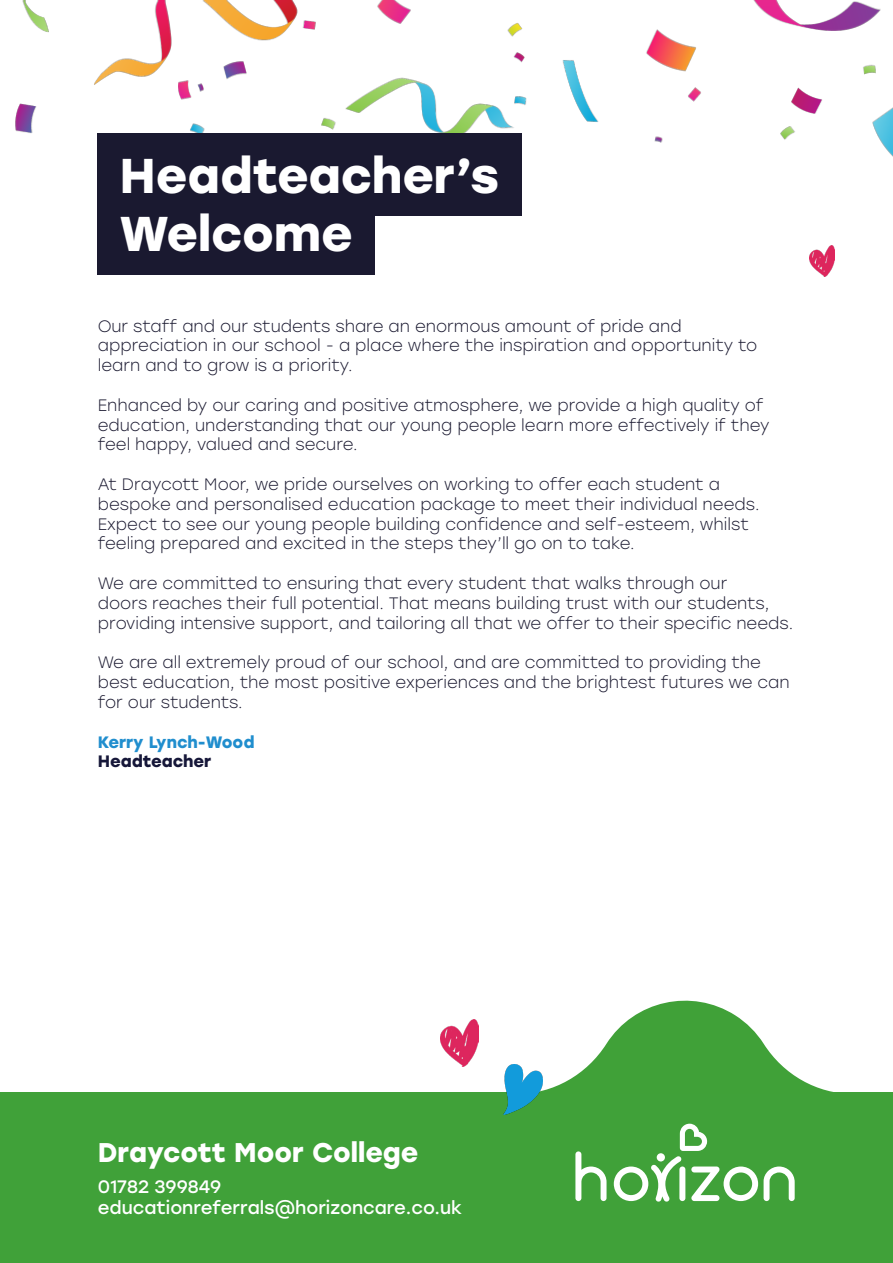
<style>
.page{position:relative;width:893px;height:1263px;background:#fff}
.page>*{position:absolute;margin:0;border:0;box-sizing:border-box;transform-origin:0 0}
.t1{font:700 48.75px "Stolzl";color:#fff}
.t2{font:700 27px "Stolzl";color:#fff}
.t3{font:18px/21.6px "Stolzl";color:#fff}
.t4{font:300 16.5px/19.8px "Stolzl";color:#1a1930}
.t5{font:700 16.5px "Stolzl";color:#208ece}
.t6{font:700 16.5px "Stolzl";color:#161739}
</style>
<div class="page">
<div style="left:0;top:1093px;width:893px;height:170px;background:#40a139"></div>
<svg style="left:542px;top:1000px;width:311px;height:93px"></svg>
<svg style="left:575px;top:1151px;width:31px;height:50px"></svg>
<svg style="left:764px;top:1166px;width:31px;height:35px"></svg>
<svg style="left:614px;top:1124px;width:144px;height:77px"></svg>
<img style="left:440px;top:1020px;width:39px;height:46px">
<img style="left:504px;top:1064px;width:38px;height:50px">
<img style="left:15px;top:0;width:878px;height:167px">
<div style="left:97px;top:133px;width:424px;height:83px;background:#1a1930"></div>
<div style="left:97px;top:192px;width:278px;height:82px;background:#1a1930"></div>
<img style="left:809px;top:246px;width:26px;height:30px">
<p class="t1" style="left:119px;top:140px;width:381px">Headteacher’s</p>
<p class="t1" style="left:119px;top:199px;width:235px">Welcome</p>
<p class="t4" style="left:98px;top:315px;width:661px">Our staff and our students share an enormous amount of pride and appreciation in our school - a place where the inspiration and opportunity to learn and to grow is a priority.</p>
<p class="t4" style="left:98px;top:395px;width:673px">Enhanced by our caring and positive atmosphere, we provide a high quality of education, understanding that our young people learn more effectively if they feel happy, valued and secure.</p>
<p class="t4" style="left:98px;top:474px;width:663px">At Draycott Moor, we pride ourselves on working to offer each student a bespoke and personalised education package to meet their individual needs.<br>Expect to see our young people building confidence and self-esteem, whilst feeling prepared and excited in the steps they’ll go on to take.</p>
<p class="t4" style="left:98px;top:573px;width:697px">We are committed to ensuring that every student that walks through our<br>doors reaches their full potential. That means building trust with our students, providing intensive support, and tailoring all that we offer to their specific needs.</p>
<p class="t4" style="left:98px;top:652px;width:693px">We are all extremely proud of our school, and are committed to providing the best education, the most positive experiences and the brightest futures we can for our students.</p>
<p class="t5" style="left:98px;top:730px;width:158px">Kerry Lynch-Wood</p>
<p class="t6" style="left:98px;top:749px;width:115px">Headteacher</p>
<h2 class="t2" style="left:98px;top:1133px;width:322px">Draycott Moor College</h2>
<p class="t3" style="left:98px;top:1175px;width:366px">01782 399849 educationreferrals@horizoncare.co.uk</p>
</div>
